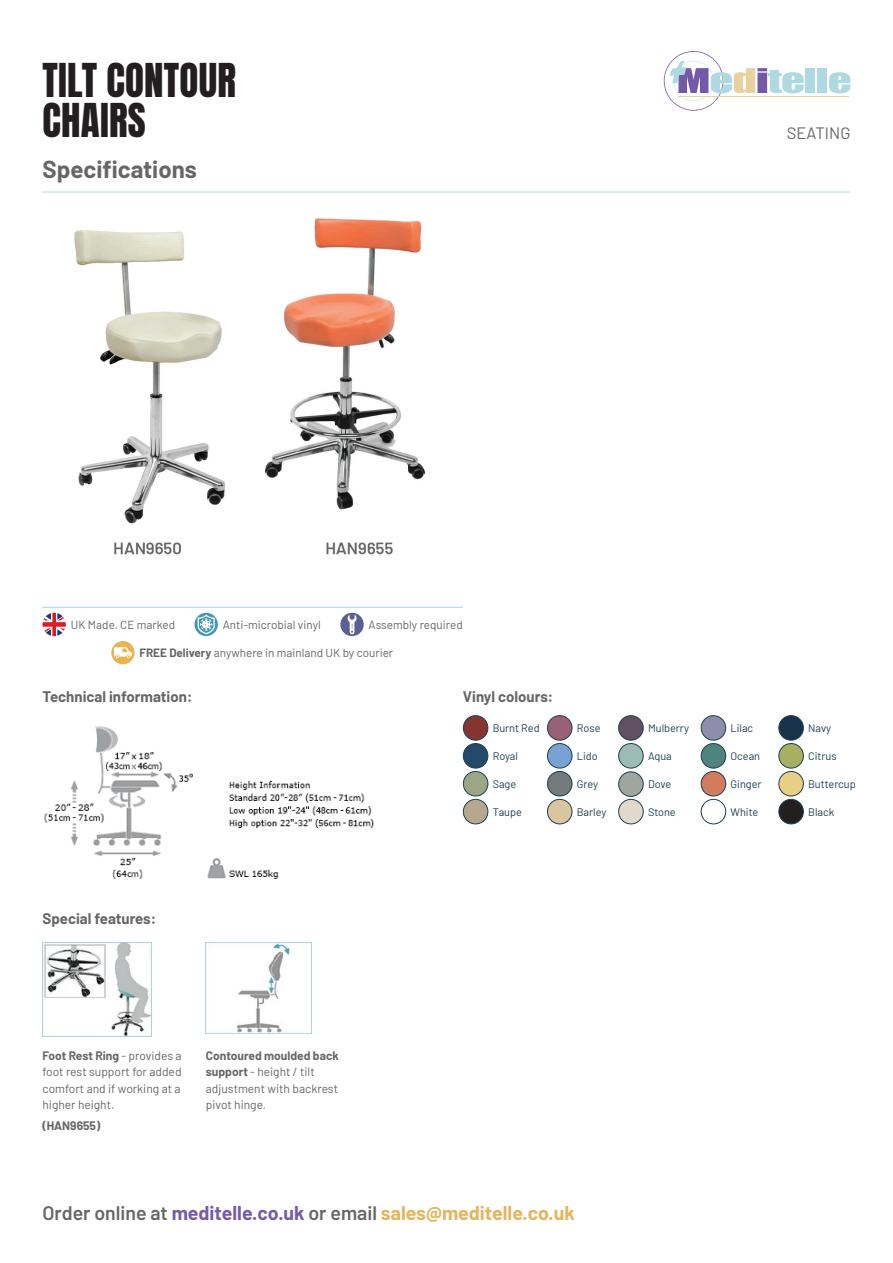
<style>
.page{position:relative;width:893px;height:1263px;background:#fff}
.page>*{position:absolute;margin:0;border:0;box-sizing:border-box;transform-origin:0 0}
.t1{font:39px/40.5px "Anton";letter-spacing:.005em;color:#231f20}
.t2{font:700 24px "Barlow";color:#666}
.t3{font:700 19.5px "Barlow";color:#e3b55f}
.t4{font:16.5px "Barlow";color:#666}
.t5{font:700 15px "Barlow";color:#666}
.t6{font:12px/16.5px "Barlow";color:#666;text-align:justify}
.t7{font:700 12px "Barlow";color:#666}
.t8{font:11.7px "Barlow";color:#666}
.t9{font:10.95px "Barlow";color:#1b404f}
.s1{font-weight:700}
.s2{font-weight:600;color:#666}
.s3{color:#765ca6}
</style>
<div class="page">
<div style="left:806px;top:68px;width:9px;height:25px;background:#aed9e3"></div>
<div style="left:817px;top:68px;width:10px;height:25px;background:#aed9e3"></div>
<svg style="left:829px;top:72px;width:21px;height:21px"></svg>
<svg style="left:664px;top:51px;width:140px;height:60px"></svg>
<hr style="left:678px;top:96px;width:171px;height:1px;background:#e8d1a1">
<hr style="left:43px;top:192px;width:807px;height:1px;background:#afd8e3">
<div style="left:111px;top:641px;width:24px;height:23px;background:#ebb34f;border-radius:50%"></div>
<svg style="left:114px;top:647px;width:18px;height:11px"></svg>
<svg style="left:43px;top:613px;width:23px;height:23px"></svg>
<svg style="left:195px;top:613px;width:23px;height:23px"></svg>
<svg style="left:198px;top:614px;width:17px;height:20px"></svg>
<div style="left:340px;top:613px;width:24px;height:23px;background:#5c608f;border-radius:50%"></div>
<svg style="left:347px;top:615px;width:10px;height:20px"></svg>
<hr style="left:43px;top:607px;width:420px;height:1px;background:#afd8e3">
<img style="left:44px;top:726px;width:330px;height:153px">
<div style="left:463px;top:716px;width:25px;height:24px;background:#863431;border-radius:50%"></div>
<div style="left:463px;top:715px;width:25px;height:26px;border:1px solid #1b404f;border-radius:50%"></div>
<div style="left:547px;top:716px;width:25px;height:24px;background:#9a6074;border-radius:50%"></div>
<div style="left:547px;top:715px;width:25px;height:26px;border:1px solid #1b404f;border-radius:50%"></div>
<div style="left:619px;top:716px;width:24px;height:24px;background:#614f64;border-radius:50%"></div>
<div style="left:618px;top:715px;width:26px;height:26px;border:1px solid #1b404f;border-radius:50%"></div>
<div style="left:701px;top:716px;width:25px;height:24px;background:#8e8ea8;border-radius:50%"></div>
<div style="left:701px;top:715px;width:25px;height:26px;border:1px solid #1b404f;border-radius:50%"></div>
<div style="left:779px;top:716px;width:24px;height:24px;background:#19334c;border-radius:50%"></div>
<div style="left:778px;top:715px;width:26px;height:26px;border:1px solid #1b404f;border-radius:50%"></div>
<div style="left:463px;top:743px;width:25px;height:25px;background:#24496a;border-radius:50%"></div>
<div style="left:463px;top:743px;width:25px;height:25px;border:1px solid #1b404f;border-radius:50%"></div>
<div style="left:547px;top:743px;width:25px;height:25px;background:#78a1d4;border-radius:50%"></div>
<div style="left:547px;top:743px;width:25px;height:25px;border:1px solid #1b404f;border-radius:50%"></div>
<div style="left:619px;top:743px;width:24px;height:25px;background:#9dbbb5;border-radius:50%"></div>
<div style="left:618px;top:743px;width:26px;height:25px;border:1px solid #1b404f;border-radius:50%"></div>
<div style="left:701px;top:743px;width:25px;height:25px;background:#4e847c;border-radius:50%"></div>
<div style="left:701px;top:743px;width:25px;height:25px;border:1px solid #1b404f;border-radius:50%"></div>
<div style="left:779px;top:743px;width:24px;height:25px;background:#a7b060;border-radius:50%"></div>
<div style="left:778px;top:743px;width:26px;height:25px;border:1px solid #1b404f;border-radius:50%"></div>
<div style="left:463px;top:771px;width:25px;height:25px;background:#9ca684;border-radius:50%"></div>
<div style="left:463px;top:771px;width:25px;height:25px;border:1px solid #1b404f;border-radius:50%"></div>
<div style="left:547px;top:771px;width:25px;height:25px;background:#74797b;border-radius:50%"></div>
<div style="left:547px;top:771px;width:25px;height:25px;border:1px solid #1b404f;border-radius:50%"></div>
<div style="left:619px;top:772px;width:24px;height:24px;background:#9fa79c;border-radius:50%"></div>
<div style="left:618px;top:771px;width:26px;height:26px;border:1px solid #1b404f;border-radius:50%"></div>
<div style="left:701px;top:771px;width:25px;height:25px;background:#d17b5f;border-radius:50%"></div>
<div style="left:701px;top:771px;width:25px;height:25px;border:1px solid #1b404f;border-radius:50%"></div>
<div style="left:779px;top:771px;width:24px;height:25px;background:#e9ce86;border-radius:50%"></div>
<div style="left:778px;top:771px;width:26px;height:25px;border:1px solid #1b404f;border-radius:50%"></div>
<div style="left:463px;top:799px;width:25px;height:25px;background:#b6a88e;border-radius:50%"></div>
<div style="left:463px;top:799px;width:25px;height:25px;border:1px solid #1b404f;border-radius:50%"></div>
<div style="left:547px;top:799px;width:25px;height:25px;background:#dbc5a1;border-radius:50%"></div>
<div style="left:547px;top:799px;width:25px;height:25px;border:1px solid #1b404f;border-radius:50%"></div>
<div style="left:619px;top:799px;width:24px;height:25px;background:#e1daca;border-radius:50%"></div>
<div style="left:618px;top:799px;width:26px;height:25px;border:1px solid #1b404f;border-radius:50%"></div>
<div style="left:701px;top:799px;width:25px;height:25px;border:1px solid #1b404f;border-radius:50%"></div>
<div style="left:779px;top:799px;width:24px;height:25px;background:#231f20;border-radius:50%"></div>
<div style="left:778px;top:799px;width:26px;height:25px;border:1px solid #1b404f;border-radius:50%"></div>
<img style="left:43px;top:942px;width:109px;height:94px">
<img style="left:74px;top:218px;width:352px;height:337px">
<img style="left:206px;top:942px;width:105px;height:91px">
<h1 class="t1" style="left:43px;top:63px;width:195px">TILT CONTOUR<br>CHAIRS</h1>
<h2 class="t2" style="left:43px;top:152px;width:156px">Specifications</h2>
<p class="t8" style="left:71px;top:616px;width:106px">UK Made. CE marked</p>
<p class="t8" style="left:223px;top:616px;width:100px">Anti-microbial vinyl</p>
<p class="t8" style="left:369px;top:616px;width:96px">Assembly required</p>
<p class="t8" style="left:140px;top:644px;width:255px"><span class="s1">FREE Delivery</span> anywhere in mainland UK by courier</p>
<h3 class="t4" style="left:787px;top:121px;width:65px">SEATING</h3>
<p class="t5" style="left:43px;top:685px;width:151px">Technical information:</p>
<p class="t5" style="left:463px;top:685px;width:92px">Vinyl colours:</p>
<p class="t9" style="left:493px;top:720px;width:48px">Burnt Red</p>
<p class="t9" style="left:577px;top:720px;width:25px">Rose</p>
<p class="t9" style="left:648px;top:720px;width:43px">Mulberry</p>
<p class="t9" style="left:730px;top:720px;width:24px">Lilac</p>
<p class="t9" style="left:808px;top:720px;width:25px">Navy</p>
<p class="t9" style="left:493px;top:748px;width:27px">Royal</p>
<p class="t9" style="left:577px;top:748px;width:22px">Lido</p>
<p class="t9" style="left:648px;top:748px;width:25px">Aqua</p>
<p class="t9" style="left:730px;top:748px;width:31px">Ocean</p>
<p class="t9" style="left:808px;top:748px;width:30px">Citrus</p>
<p class="t9" style="left:493px;top:776px;width:25px">Sage</p>
<p class="t9" style="left:577px;top:776px;width:23px">Grey</p>
<p class="t9" style="left:648px;top:776px;width:25px">Dove</p>
<p class="t9" style="left:730px;top:776px;width:33px">Ginger</p>
<p class="t9" style="left:808px;top:776px;width:49px">Buttercup</p>
<p class="t9" style="left:493px;top:804px;width:31px">Taupe</p>
<p class="t9" style="left:577px;top:804px;width:31px">Barley</p>
<p class="t9" style="left:648px;top:804px;width:29px">Stone</p>
<p class="t9" style="left:730px;top:804px;width:29px">White</p>
<p class="t9" style="left:808px;top:804px;width:28px">Black</p>
<p class="t5" style="left:43px;top:907px;width:115px">Special features:</p>
<p class="t6" style="left:43px;top:1046px;width:141px"><span class="s1">Foot Rest Ring</span> - provides a foot rest support for added comfort and if working at a higher height.</p>
<p class="t7" style="left:43px;top:1117px;width:59px">(HAN9655)</p>
<p class="t6" style="left:206px;top:1046px;width:135px;text-align:left"><span class="s1">Contoured moulded back support</span> - height / tilt adjustment with backrest pivot hinge.</p>
<h3 class="t3" style="left:43px;top:1199px;width:534px"><span class="s2">Order online at</span> <span class="s3">meditelle.co.uk</span> <span class="s2">or email</span> sales@meditelle.co.uk</h3>
</div>
